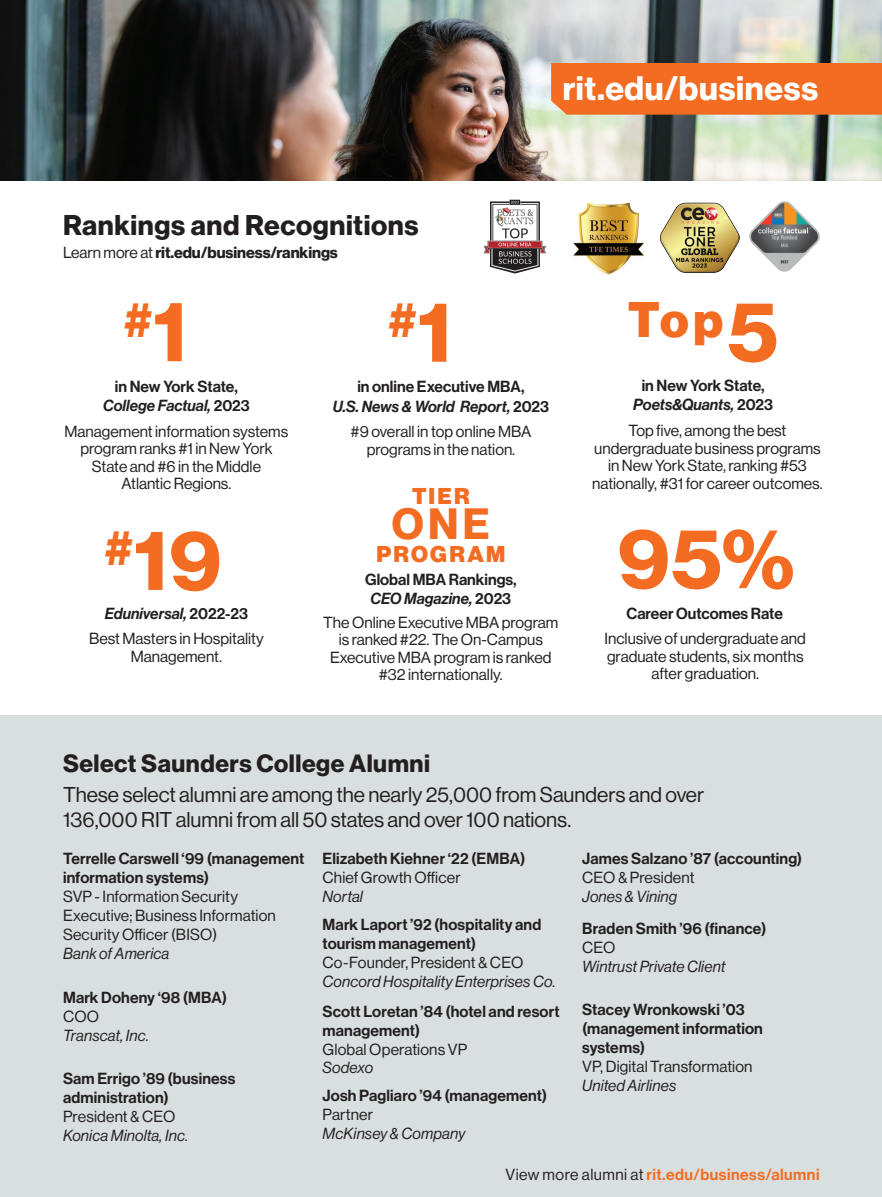
<style>
.page{position:relative;width:882px;height:1197px;background:#fff}
.page>*{position:absolute;margin:0;border:0;box-sizing:border-box;transform-origin:0 0}
.t1{font:84px "N Haas Grotesk DS Std 75 Bd";color:#f36c21}
.t2{font:49px "N Haas Grotesk DS Std 75 Bd";color:#f36c21}
.t3{font:49px "N Haas Grotesk DS Std 95 Blk";color:#f36c21}
.t4{font:42.88px "N Haas Grotesk DS Std 75 Bd";color:#f36c21}
.t5{font:33.25px "N Haas Grotesk DS Std 75 Bd";letter-spacing:.02em;color:#fff}
.t6{font:28px "N Haas Grotesk DS Std 75 Bd";letter-spacing:.02em;color:#231f20}
.t7{font:24.5px "N Haas Grotesk DS Std 75 Bd";letter-spacing:.02em;color:#231f20}
.t8{font:22.4px "N Haas Grotesk DS Std 95 Blk";letter-spacing:.1em;color:#f36c21}
.t9{font:21px/25.2px "N Haas Grotesk DS Std 55 Rg";color:#231f20}
.t10{font:15.75px/17.5px "N Haas Grotesk DS Std 55 Rg";color:#231f20;text-align:center}
.t11{font:15.75px/18.9px "N Haas Grotesk DS Std 65 Md";letter-spacing:.01em;color:#231f20}
.t12{font:15.75px "N Haas Grotesk DS Std 56 It";letter-spacing:.01em;color:#231f20}
.t13{font:15.75px "N Haas Grotesk DS Std 66 Md It";color:#231f20}
.t14{font:15.75px "N Haas Grotesk DS Std 65 Md";letter-spacing:.03em;color:#f36c21}
.t15{font:15.75px "N Haas Grotesk DS Std 75 Bd";letter-spacing:-.005em;color:#231f20}
.s1{font-family:"N Haas Grotesk DS Std 55 Rg"}
.s2{font-size:84px}
.s3{font-family:"N Haas Grotesk DS Std 65 Md"}
.s4{font-family:"N Haas Grotesk DS Std 75 Bd";font-size:84px}
.s5{font-family:"N Haas Grotesk DS Std 55 Rg";color:#231f20}
</style>
<div class="page">
<div style="left:0;top:716px;width:882px;height:481px;background:#d9dfdf"></div>
<img style="left:0;top:0;width:882px;height:181px">
<div style="left:551px;top:63px;width:331px;height:52px;background:#f36c21"></div>
<img style="left:483px;top:199px;width:63px;height:75px">
<img style="left:573px;top:203px;width:71px;height:72px">
<img style="left:660px;top:203px;width:80px;height:70px">
<img style="left:749px;top:201px;width:71px;height:71px">
<h3 class="t6" style="left:63px;top:209px;width:357px">Rankings and Recognitions</h3>
<p class="t15" style="left:63px;top:243px;width:276px"><span class="s1">Learn more at</span> rit.edu/business/rankings</p>
<h3 class="t5" style="left:563px;top:69px;width:257px">rit.edu/business</h3>
<h2 class="t2" style="left:123px;top:291px;width:65px">#<span class="s2">1</span></h2>
<p class="t11" style="left:115px;top:377px;width:124px">in New York State,</p>
<p class="t13" style="left:103px;top:396px;width:148px">College Factual, <span class="s3">2023</span></p>
<p class="t10" style="left:64px;top:423px;width:225px">Management information systems program ranks #1 in New York<br>State and #6 in the Middle<br>Atlantic Regions.</p>
<h1 class="t1" style="left:104px;top:511px;width:119px"><sup>#</sup>19</h1>
<p class="t13" style="left:105px;top:605px;width:145px">Eduniversal, <span class="s3">2022-23</span></p>
<p class="t10" style="left:89px;top:630px;width:176px">Best Masters in Hospitality<br>Management.</p>
<h2 class="t2" style="left:388px;top:291px;width:65px">#<span class="s2">1</span></h2>
<p class="t11" style="left:357px;top:378px;width:169px">in online Executive MBA,</p>
<p class="t13" style="left:333px;top:397px;width:218px">U.S. News &amp; World Report, <span class="s3">2023</span></p>
<p class="t10" style="left:351px;top:423px;width:182px">#9 overall in top online MBA programs in the nation.</p>
<h3 class="t8" style="left:412px;top:483px;width:59px">TIER</h3>
<h3 class="t4" style="left:392px;top:499px;width:100px">ONE</h3>
<h3 class="t8" style="left:376px;top:541px;width:130px">PROGRAM</h3>
<p class="t11" style="left:365px;top:570px;width:153px">Global MBA Rankings,</p>
<p class="t13" style="left:370px;top:589px;width:142px">CEO Magazine, <span class="s3">2023</span></p>
<p class="t10" style="left:323px;top:613px;width:237px">The Online Executive MBA program is ranked #22. The On-Campus<br>Executive MBA program is ranked #32 internationally.</p>
<h2 class="t3" style="left:628px;top:291px;width:152px">Top<span class="s4">5</span></h2>
<p class="t11" style="left:642px;top:377px;width:124px">in New York State,</p>
<p class="t13" style="left:633px;top:396px;width:141px">Poets&amp;Quants, <span class="s3">2023</span></p>
<p class="t10" style="left:592px;top:422px;width:232px">Top five, among the best undergraduate business programs in New York State, ranking #53 nationally, #31 for career outcomes.</p>
<h1 class="t1" style="left:618px;top:510px;width:178px">95%</h1>
<p class="t11" style="left:627px;top:604px;width:158px">Career Outcomes Rate</p>
<p class="t10" style="left:605px;top:630px;width:203px">Inclusive of undergraduate and graduate students, six months after graduation.</p>
<h3 class="t7" style="left:63px;top:750px;width:369px">Select Saunders College Alumni</h3>
<h3 class="t9" style="left:63px;top:782px;width:643px">These select alumni are among the nearly 25,000 from Saunders and over<br>136,000 RIT alumni from all 50 states and over 100 nations.</h3>
<p class="t11" style="left:63px;top:850px;width:243px">Terrelle Carswell ‘99 (management information systems)</p>
<p class="t10" style="left:63px;top:887px;width:214px;line-height:18.9px;text-align:left">SVP - Information Security<br>Executive; Business Information<br>Security Officer (BISO)</p>
<p class="t12" style="left:63px;top:944px;width:108px">Bank of America</p>
<p class="t11" style="left:63px;top:988px;width:166px">Mark Doheny ‘98 (MBA)</p>
<p class="t10" style="left:63px;top:1007px;width:38px">COO</p>
<p class="t12" style="left:63px;top:1026px;width:88px">Transcat, Inc.</p>
<p class="t11" style="left:63px;top:1070px;width:174px">Sam Errigo ’89 (business administration)</p>
<p class="t10" style="left:63px;top:1108px;width:114px">President &amp; CEO</p>
<p class="t12" style="left:63px;top:1127px;width:126px">Konica Minolta, Inc<span class="s1">.</span></p>
<p class="t11" style="left:582px;top:850px;width:222px">James Salzano ’87 (accounting)</p>
<p class="t10" style="left:582px;top:869px;width:114px">CEO &amp; President</p>
<p class="t12" style="left:582px;top:888px;width:97px">Jones &amp; Vining</p>
<p class="t11" style="left:582px;top:919px;width:186px">Braden Smith ’96 (finance)</p>
<p class="t10" style="left:582px;top:938px;width:35px">CEO</p>
<p class="t12" style="left:582px;top:957px;width:145px">Wintrust Private Client</p>
<p class="t11" style="left:582px;top:1001px;width:182px">Stacey Wronkowski ’03 (management information systems)</p>
<p class="t10" style="left:582px;top:1058px;width:172px">VP, Digital Transformation</p>
<p class="t12" style="left:582px;top:1077px;width:96px">United Airlines</p>
<p class="t11" style="left:323px;top:850px;width:205px">Elizabeth Kiehner ‘22 (EMBA)</p>
<p class="t10" style="left:323px;top:869px;width:140px">Chief Growth Officer</p>
<p class="t12" style="left:323px;top:888px;width:42px">Nortal</p>
<p class="t11" style="left:323px;top:916px;width:220px">Mark Laport ’92 (hospitality and tourism management)</p>
<p class="t10" style="left:323px;top:954px;width:202px">Co-Founder, President &amp; CEO</p>
<p class="t12" style="left:323px;top:973px;width:234px">Concord Hospitality Enterprises Co<span class="s1">.</span></p>
<p class="t11" style="left:323px;top:1002px;width:239px">Scott Loretan ’84 (hotel and resort management)</p>
<p class="t10" style="left:323px;top:1040px;width:146px">Global Operations VP</p>
<p class="t12" style="left:323px;top:1059px;width:52px">Sodexo</p>
<p class="t11" style="left:323px;top:1086px;width:226px">Josh Pagliaro ’94 (management)</p>
<p class="t10" style="left:323px;top:1106px;width:52px">Partner</p>
<p class="t12" style="left:323px;top:1125px;width:144px">McKinsey &amp; Company</p>
<p class="t14" style="left:506px;top:1166px;width:316px"><span class="s5">View more alumni at</span> rit.edu/business/alumni</p>
</div>
